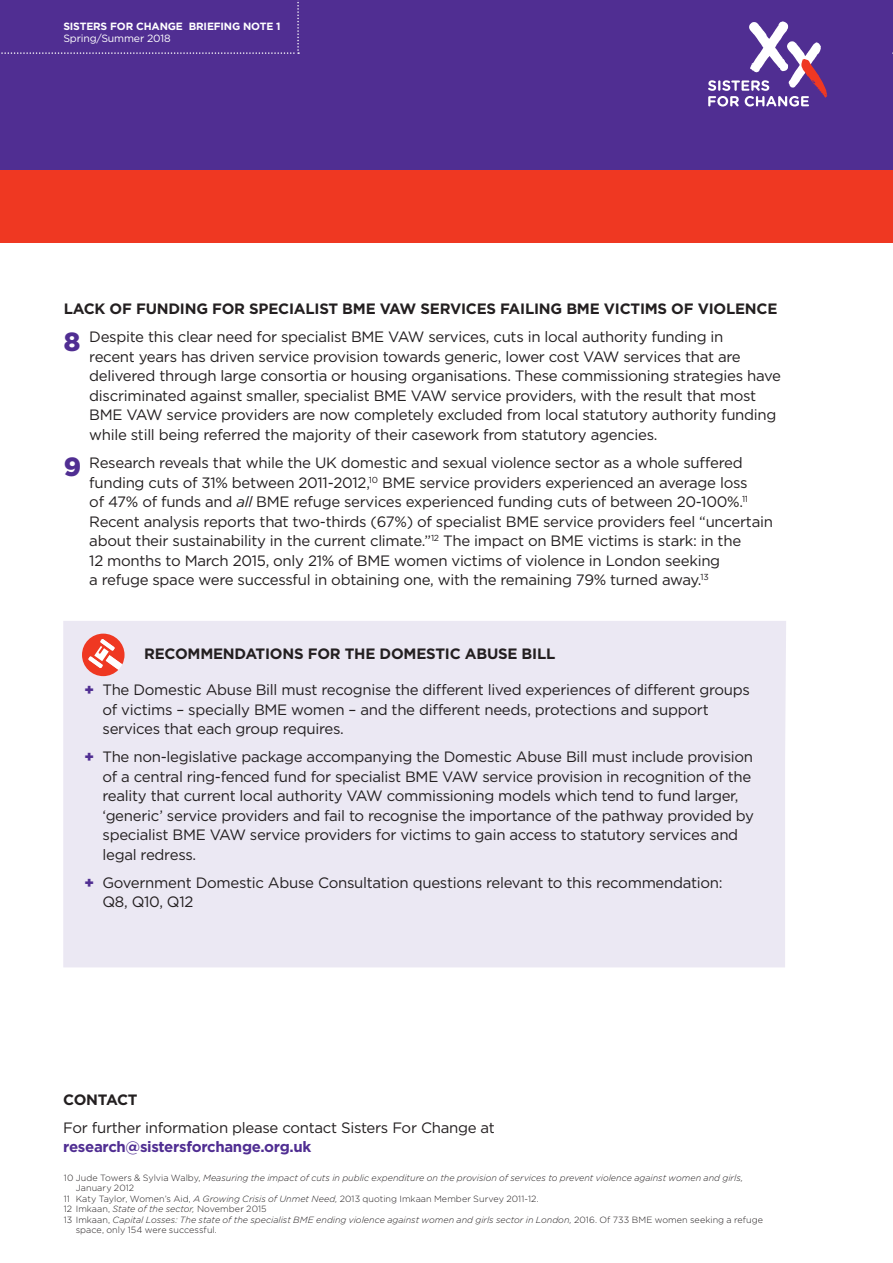
<style>
.page{position:relative;width:893px;height:1263px;background:#fff}
.page>*{position:absolute;margin:0;border:0;box-sizing:border-box;transform-origin:0 0}
.t1{font:15px/19.5px "Gotham";letter-spacing:-.02em;color:#231f20}
.t2{font:700 15px "Gotham";letter-spacing:-.015em;color:#231f20}
.t3{font:700 15px "Gotham";color:#502e92}
.t4{font:700 10.5px "Gotham";letter-spacing:-.015em;color:#fff}
.t5{font:10.5px "Gotham";letter-spacing:-.015em;color:#fff}
.t6{font:italic 300 9px "Gotham";color:#231f20}
.t7{font:300 9px "Gotham";letter-spacing:.01em;color:#231f20}
.s1{font-weight:700}
.s2{font-weight:900;font-size:26.25px;color:#502e92}
.s3{font-style:italic}
.s4{font-weight:900;color:#502e92}
.s5{font-style:normal}
</style>
<div class="page">
<div style="left:0;top:0;width:893px;height:181px;background:#502e92"></div>
<div style="left:0;top:170px;width:893px;height:72px;background:#ef3822"></div>
<svg style="left:708px;top:21px;width:119px;height:86px"></svg>
<div style="left:63px;top:621px;width:723px;height:346px;background:#ebe8f3"></div>
<svg style="left:1px;top:0;width:298px;height:54px"></svg>
<svg style="left:82px;top:634px;width:43px;height:42px"></svg>
<p class="t4" style="left:63px;top:19px;width:219px">SISTERS FOR CHANGE BRIEFING NOTE 1</p>
<p class="t5" style="left:63px;top:31px;width:109px">Spring/Summer 2018</p>
<p class="t1" style="left:64px;top:295px;width:715px;line-height:28px"><span class="s1">LACK OF FUNDING FOR SPECIALIST BME VAW SERVICES FAILING BME VICTIMS OF VIOLENCE<br></span><span class="s2">8</span> Despite this clear need for specialist BME VAW services, cuts in local authority funding in</p>
<p class="t1" style="left:89px;top:347px;width:693px">recent years has driven service provision towards generic, lower cost VAW services that are delivered through large consortia or housing organisations. These commissioning strategies have discriminated against smaller, specialist BME VAW service providers, with the result that most BME VAW service providers are now completely excluded from local statutory authority funding while still being referred the majority of their casework from statutory agencies.</p>
<p class="t1" style="left:89px;top:453px;width:685px;text-indent:-25px"><span class="s2">9</span> Research reveals that while the UK domestic and sexual violence sector as a whole suffered funding cuts of 31% between 2011-2012,<sup>10</sup> BME service providers experienced an average loss<br>of 47% of funds and <span class="s3">all</span> BME refuge services experienced funding cuts of between 20-100%.<sup>11<br></sup>Recent analysis reports that two-thirds (67%) of specialist BME service providers feel “uncertain about their sustainability in the current climate.”<sup>12</sup> The impact on BME victims is stark: in the<br>12 months to March 2015, only 21% of BME women victims of violence in London seeking<br>a refuge space were successful in obtaining one, with the remaining 79% turned away.<sup>13</sup></p>
<p class="t2" style="left:144px;top:644px;width:413px">RECOMMENDATIONS FOR THE DOMESTIC ABUSE BILL</p>
<p class="t1" style="left:103px;top:680px;width:649px;text-indent:-18px"><span class="s4">+</span> The Domestic Abuse Bill must recognise the different lived experiences of different groups of victims – specially BME women – and the different needs, protections and support services that each group requires.</p>
<p class="t1" style="left:103px;top:747px;width:653px;text-indent:-18px"><span class="s4">+</span> The non-legislative package accompanying the Domestic Abuse Bill must include provision of a central ring-fenced fund for specialist BME VAW service provision in recognition of the reality that current local authority VAW commissioning models which tend to fund larger, ‘generic’ service providers and fail to recognise the importance of the pathway provided by specialist BME VAW service providers for victims to gain access to statutory services and legal redress.</p>
<p class="t1" style="left:103px;top:872px;width:622px;text-indent:-18px"><span class="s4">+</span> Government Domestic Abuse Consultation questions relevant to this recommendation:<br>Q8, Q10, Q12</p>
<p class="t2" style="left:63px;top:1090px;width:76px">CONTACT</p>
<p class="t1" style="left:63px;top:1117px;width:433px">For further information please contact Sisters For Change at</p>
<p class="t3" style="left:63px;top:1137px;width:250px">RESEARCH@SISTERSFORCHANGE.ORG.UK</p>
<p class="t6" style="left:64px;top:1172px;width:681px"><span class="s5">10 Jude Towers &amp; Sylvia Walby,</span> Measuring the impact of cuts in public expenditure on the provision of services to prevent violence against women and girls,</p>
<p class="t7" style="left:76px;top:1182px;width:60px">January 2012</p>
<p class="t7" style="left:64px;top:1193px;width:476px">11 Katy Taylor, Women’s Aid, <span class="s3">A Growing Crisis of Unmet Need,</span> 2013 quoting Imkaan Member Survey 2011-12.</p>
<p class="t7" style="left:64px;top:1203px;width:204px">12 Imkaan, <span class="s3">State of the sector,</span> November 2015</p>
<p class="t6" style="left:64px;top:1214px;width:701px"><span class="s5">13 Imkaan,</span> Capital Losses: The state of the specialist BME ending violence against women and girls sector in London, <span class="s5">2016. Of 733 BME women seeking a refuge</span></p>
<p class="t7" style="left:76px;top:1224px;width:143px">space, only 154 were successful.</p>
</div>
